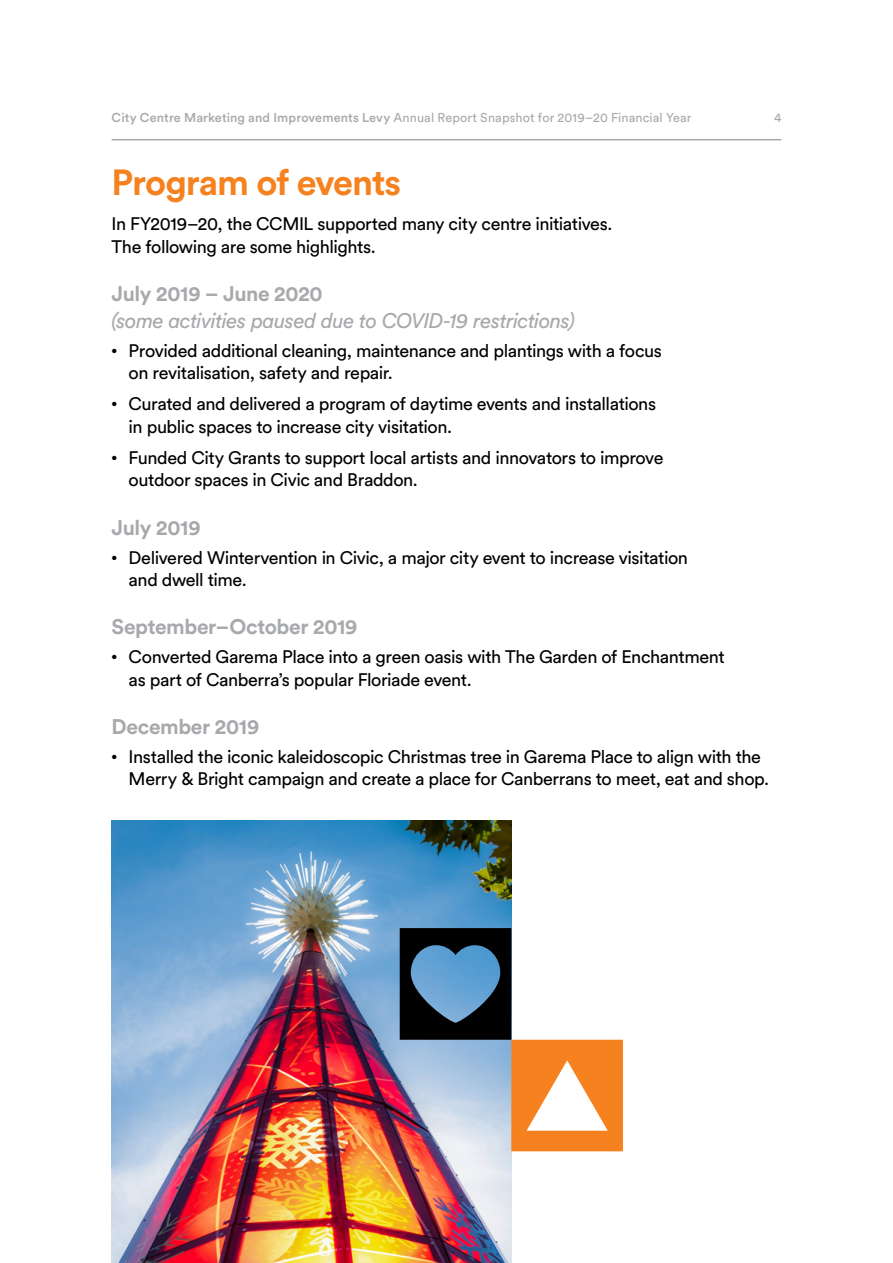
<style>
.page{position:relative;width:893px;height:1263px;background:#fff}
.page>*{position:absolute;margin:0;border:0;box-sizing:border-box;transform-origin:0 0}
.Heading_2{font:700 36px "Circular Std";letter-spacing:-.03em;color:#f5821f}
.Heading_3{font:italic 21px/27px "Circular Std";letter-spacing:-.025em;color:#a7a9ac}
.Heading_3-2{font:700 21px "Circular Std";letter-spacing:-.015em;color:#a7a9ac}
.Body{font:18px/22.5px "Circular Std";letter-spacing:-.025em;color:#000}
.t1{font:12.75px "Circular Std";letter-spacing:.005em;color:#a7a9ac}
.s1{font-weight:500}
.s2{font-weight:700;font-style:normal}
</style>
<div class="page">
<hr style="left:112px;top:139px;width:669px;height:1px;background:#a7a9ac">
<img style="left:112px;top:821px;width:399px;height:442px">
<svg style="left:400px;top:928px;width:223px;height:223px"></svg>
<p class="t1" style="left:112px;top:110px;width:581px"><span class="s1">City Centre Marketing and Improvements Levy</span> Annual Report Snapshot for 2019–20 Financial Year</p>
<p class="t1" style="left:774px;top:110px;width:9px">4</p>
<h2 class="Heading_2" style="left:112px;top:159px;width:291px">Program of events</h2>
<p class="Body" style="left:112px;top:212px;width:502px">In FY2019–20, the CCMIL supported many city centre initiatives.<br>The following are some highlights.</p>
<p class="Heading_3" style="left:112px;top:280px;width:465px"><span class="s2">July 2019 – June 2020<br></span>(some activities paused due to COVID-19 restrictions)</p>
<p class="Body" style="left:129px;top:339px;width:535px;text-indent:-17px"><sup>•</sup> Provided additional cleaning, maintenance and plantings with a focus on revitalisation, safety and repair.</p>
<p class="Body" style="left:129px;top:393px;width:529px;text-indent:-17px"><sup>•</sup> Curated and delivered a program of daytime events and installations in public spaces to increase city visitation.</p>
<p class="Body" style="left:129px;top:446px;width:536px;text-indent:-17px"><sup>•</sup> Funded City Grants to support local artists and innovators to improve outdoor spaces in Civic and Braddon.</p>
<p class="Heading_3-2" style="left:112px;top:514px;width:91px">July 2019</p>
<p class="Body" style="left:129px;top:546px;width:561px;text-indent:-17px"><sup>•</sup> Delivered Wintervention in Civic, a major city event to increase visitation and dwell time.</p>
<p class="Heading_3-2" style="left:112px;top:613px;width:247px">September–October 2019</p>
<p class="Body" style="left:129px;top:645px;width:598px;text-indent:-17px"><sup>•</sup> Converted Garema Place into a green oasis with The Garden of Enchantment as part of Canberra’s popular Floriade event.</p>
<p class="Heading_3-2" style="left:112px;top:713px;width:149px">December 2019</p>
<p class="Body" style="left:129px;top:745px;width:642px;text-indent:-17px"><sup>•</sup> Installed the iconic kaleidoscopic Christmas tree in Garema Place to align with the<br>Merry &amp; Bright campaign and create a place for Canberrans to meet, eat and shop.</p>
</div>
